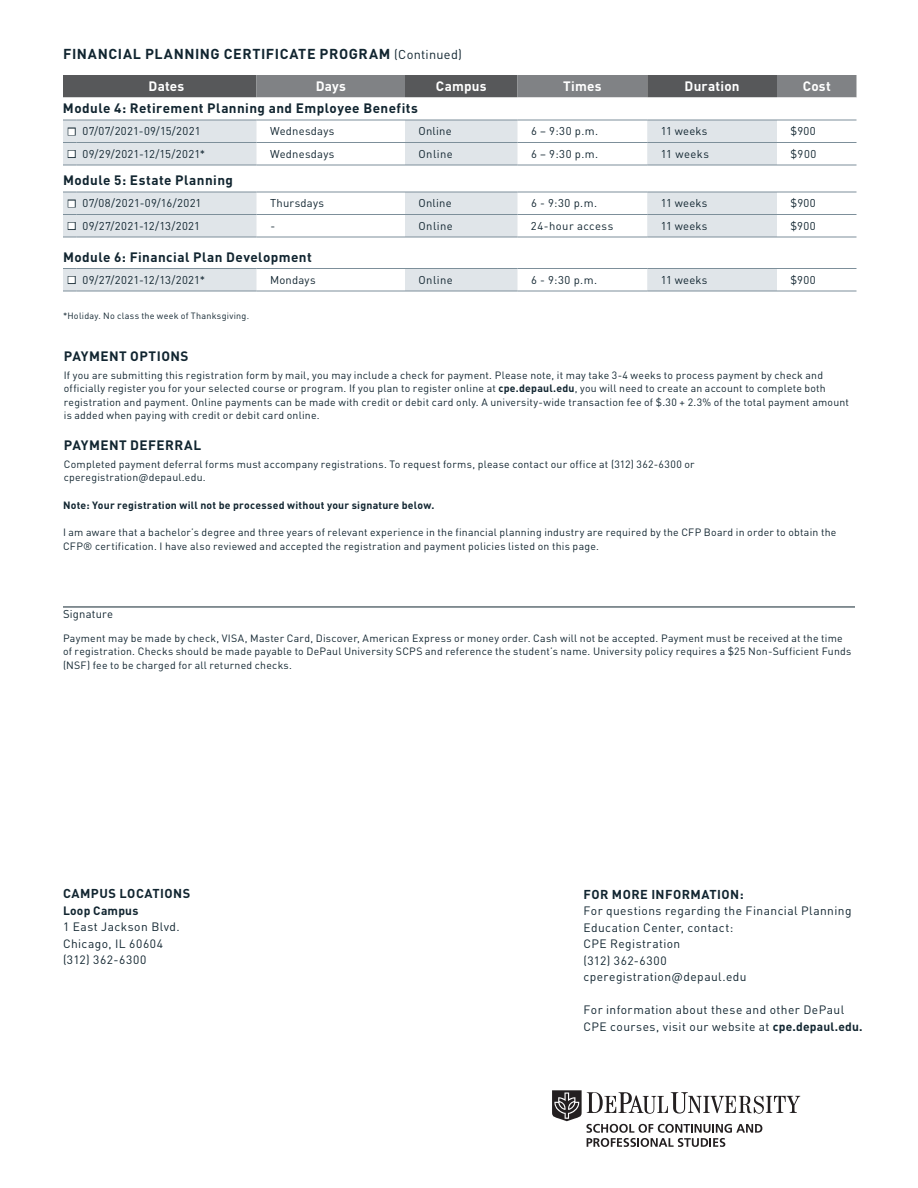
<style>
.page{position:relative;width:918px;height:1188px;background:#fff}
.page>*{position:absolute;margin:0;border:0;box-sizing:border-box;transform-origin:0 0}
.t1{font:700 14.25px "DIN Pro";letter-spacing:.04em;color:#112530}
.t2{font:700 13.5px "DIN Pro";letter-spacing:.03em;color:#112530}
.t3{font:700 13.5px "DIN Pro";letter-spacing:.015em;color:#fff}
.t4{font:700 12.75px "DIN Pro";letter-spacing:.035em;color:#112530}
.t5{font:12px/16.5px "DIN Pro";letter-spacing:.035em;color:#112530}
.t6{font:700 12px "DIN Pro";letter-spacing:.02em;color:#112530}
.t7{font:11.25px "DIN Pro";letter-spacing:.03em;color:#112530}
.t8{font:10.5px/13.5px "DIN Pro";letter-spacing:.025em;color:#112530}
.t9{font:700 10.5px "DIN Pro";letter-spacing:.02em;color:#112530}
.t10{font:9px "DIN Pro";letter-spacing:.03em;color:#112530}
.s1{font-weight:400;font-size:12.75px}
.s2{font-weight:700}
</style>
<div class="page">
<svg style="left:63px;top:75px;width:793px;height:23px;background:#6e6f72"></svg>
<svg style="left:63px;top:119px;width:793px;height:172px"></svg>
<svg style="left:63px;top:121px;width:714px;height:170px"></svg>
<svg style="left:63px;top:120px;width:13px;height:1px"></svg>
<hr style="left:76px;top:120px;width:180px;height:1px;background:#7d8f9a">
<hr style="left:256px;top:120px;width:149px;height:1px;background:#7d8f9a">
<hr style="left:405px;top:120px;width:113px;height:1px;background:#7d8f9a">
<hr style="left:518px;top:120px;width:129px;height:1px;background:#7d8f9a">
<hr style="left:647px;top:120px;width:130px;height:1px;background:#7d8f9a">
<hr style="left:777px;top:120px;width:79px;height:1px;background:#7d8f9a">
<svg style="left:63px;top:142px;width:13px;height:1px"></svg>
<hr style="left:76px;top:142px;width:180px;height:1px;background:#7d8f9a">
<hr style="left:256px;top:142px;width:149px;height:1px;background:#7d8f9a">
<hr style="left:405px;top:142px;width:113px;height:1px;background:#7d8f9a">
<hr style="left:518px;top:142px;width:129px;height:1px;background:#7d8f9a">
<hr style="left:647px;top:142px;width:130px;height:1px;background:#7d8f9a">
<hr style="left:777px;top:142px;width:79px;height:1px;background:#7d8f9a">
<svg style="left:63px;top:165px;width:13px;height:1px"></svg>
<hr style="left:76px;top:165px;width:180px;height:1px;background:#7d8f9a">
<hr style="left:256px;top:165px;width:149px;height:1px;background:#7d8f9a">
<hr style="left:405px;top:165px;width:113px;height:1px;background:#7d8f9a">
<hr style="left:518px;top:165px;width:129px;height:1px;background:#7d8f9a">
<hr style="left:647px;top:165px;width:130px;height:1px;background:#7d8f9a">
<hr style="left:777px;top:165px;width:79px;height:1px;background:#7d8f9a">
<svg style="left:63px;top:192px;width:13px;height:1px"></svg>
<hr style="left:76px;top:192px;width:180px;height:1px;background:#7d8f9a">
<hr style="left:256px;top:192px;width:149px;height:1px;background:#7d8f9a">
<hr style="left:405px;top:192px;width:113px;height:1px;background:#7d8f9a">
<hr style="left:518px;top:192px;width:129px;height:1px;background:#7d8f9a">
<hr style="left:647px;top:192px;width:130px;height:1px;background:#7d8f9a">
<hr style="left:777px;top:192px;width:79px;height:1px;background:#7d8f9a">
<svg style="left:63px;top:214px;width:13px;height:1px"></svg>
<hr style="left:76px;top:214px;width:180px;height:1px;background:#7d8f9a">
<hr style="left:256px;top:214px;width:149px;height:1px;background:#7d8f9a">
<hr style="left:405px;top:214px;width:113px;height:1px;background:#7d8f9a">
<hr style="left:518px;top:214px;width:129px;height:1px;background:#7d8f9a">
<hr style="left:647px;top:214px;width:130px;height:1px;background:#7d8f9a">
<hr style="left:777px;top:214px;width:79px;height:1px;background:#7d8f9a">
<svg style="left:63px;top:237px;width:13px;height:1px"></svg>
<hr style="left:76px;top:237px;width:180px;height:1px;background:#7d8f9a">
<hr style="left:256px;top:237px;width:149px;height:1px;background:#7d8f9a">
<hr style="left:405px;top:237px;width:113px;height:1px;background:#7d8f9a">
<hr style="left:518px;top:237px;width:129px;height:1px;background:#7d8f9a">
<hr style="left:647px;top:237px;width:130px;height:1px;background:#7d8f9a">
<hr style="left:777px;top:237px;width:79px;height:1px;background:#7d8f9a">
<svg style="left:63px;top:268px;width:13px;height:1px"></svg>
<hr style="left:76px;top:268px;width:180px;height:1px;background:#7d8f9a">
<hr style="left:256px;top:268px;width:149px;height:1px;background:#7d8f9a">
<hr style="left:405px;top:268px;width:113px;height:1px;background:#7d8f9a">
<hr style="left:518px;top:268px;width:129px;height:1px;background:#7d8f9a">
<hr style="left:647px;top:268px;width:130px;height:1px;background:#7d8f9a">
<hr style="left:777px;top:268px;width:79px;height:1px;background:#7d8f9a">
<svg style="left:63px;top:291px;width:13px;height:1px"></svg>
<hr style="left:76px;top:291px;width:180px;height:1px;background:#7d8f9a">
<hr style="left:256px;top:291px;width:149px;height:1px;background:#7d8f9a">
<hr style="left:405px;top:291px;width:113px;height:1px;background:#7d8f9a">
<hr style="left:518px;top:291px;width:129px;height:1px;background:#7d8f9a">
<hr style="left:647px;top:291px;width:130px;height:1px;background:#7d8f9a">
<hr style="left:777px;top:291px;width:79px;height:1px;background:#7d8f9a">
<hr style="left:63px;top:607px;width:792px;height:1px;background:#112530">
<svg style="left:552px;top:1090px;width:248px;height:57px"></svg>
<h1 class="t1" style="left:63px;top:42px;width:400px">FINANCIAL PLANNING CERTIFICATE PROGRAM <span class="s1">(Continued)</span></h1>
<p class="t3" style="left:149px;top:75px;width:37px">Dates</p>
<p class="t3" style="left:316px;top:75px;width:32px">Days</p>
<p class="t3" style="left:436px;top:75px;width:52px">Campus</p>
<p class="t3" style="left:563px;top:75px;width:40px">Times</p>
<p class="t3" style="left:685px;top:75px;width:56px">Duration</p>
<p class="t3" style="left:803px;top:75px;width:30px">Cost</p>
<p class="t2" style="left:63px;top:97px;width:357px">Module 4: Retirement Planning and Employee Benefits</p>
<p class="t7" style="left:68px;top:122px;width:135px">■ 07/07/2021-09/15/2021</p>
<p class="t7" style="left:270px;top:122px;width:66px">Wednesdays</p>
<p class="t7" style="left:418px;top:122px;width:35px">Online</p>
<p class="t7" style="left:531px;top:122px;width:69px">6 – 9:30 p.m.</p>
<p class="t7" style="left:661px;top:122px;width:48px">11 weeks</p>
<p class="t7" style="left:790px;top:122px;width:27px">$900</p>
<p class="t7" style="left:68px;top:145px;width:139px">■ 09/29/2021-12/15/2021*</p>
<p class="t7" style="left:270px;top:145px;width:66px">Wednesdays</p>
<p class="t7" style="left:418px;top:145px;width:36px">Online</p>
<p class="t7" style="left:531px;top:145px;width:69px">6 – 9:30 p.m.</p>
<p class="t7" style="left:661px;top:145px;width:50px">11 weeks</p>
<p class="t7" style="left:790px;top:145px;width:28px">$900</p>
<p class="t2" style="left:63px;top:169px;width:172px">Module 5: Estate Planning</p>
<p class="t7" style="left:68px;top:194px;width:136px">■ 07/08/2021-09/16/2021</p>
<p class="t7" style="left:270px;top:194px;width:56px">Thursdays</p>
<p class="t7" style="left:418px;top:194px;width:35px">Online</p>
<p class="t7" style="left:531px;top:194px;width:68px">6 - 9:30 p.m.</p>
<p class="t7" style="left:661px;top:194px;width:48px">11 weeks</p>
<p class="t7" style="left:790px;top:194px;width:27px">$900</p>
<p class="t7" style="left:68px;top:217px;width:134px">■ 09/27/2021-12/13/2021</p>
<p class="t7" style="left:271px;top:217px;width:6px">-</p>
<p class="t7" style="left:418px;top:217px;width:36px">Online</p>
<p class="t7" style="left:531px;top:217px;width:84px">24-hour access</p>
<p class="t7" style="left:661px;top:217px;width:48px">11 weeks</p>
<p class="t7" style="left:790px;top:217px;width:27px">$900</p>
<p class="t2" style="left:63px;top:246px;width:250px">Module 6: Financial Plan Development</p>
<p class="t7" style="left:68px;top:271px;width:139px">■ 09/27/2021-12/13/2021*</p>
<p class="t7" style="left:270px;top:271px;width:47px">Mondays</p>
<p class="t7" style="left:418px;top:271px;width:36px">Online</p>
<p class="t7" style="left:531px;top:271px;width:68px">6 - 9:30 p.m.</p>
<p class="t7" style="left:661px;top:271px;width:48px">11 weeks</p>
<p class="t7" style="left:790px;top:271px;width:27px">$900</p>
<p class="t10" style="left:63px;top:308px;width:188px">*Holiday. No class the week of Thanksgiving.</p>
<p class="t2" style="left:64px;top:345px;width:126px">PAYMENT OPTIONS</p>
<p class="t8" style="left:64px;top:367px;width:787px">If you are submitting this registration form by mail, you may include a check for payment. Please note, it may take 3-4 weeks to process payment by check and officially register you for your selected course or program. If you plan to register online at <span class="s2">cpe.depaul.edu</span>, you will need to create an account to complete both registration and payment. Online payments can be made with credit or debit card only. A university-wide transaction fee of $.30 + 2.3% of the total payment amount is added when paying with credit or debit card online.</p>
<p class="t8" style="left:64px;top:456px;width:632px">Completed payment deferral forms must accompany registrations. To request forms, please contact our office at (312) 362-6300 or cperegistration@depaul.edu.</p>
<p class="t2" style="left:64px;top:434px;width:139px">PAYMENT DEFERRAL</p>
<p class="t9" style="left:63px;top:497px;width:373px">Note: Your registration will not be processed without your signature below.</p>
<p class="t8" style="left:63px;top:525px;width:775px">I am aware that a bachelor’s degree and three years of relevant experience in the financial planning industry are required by the CFP Board in order to obtain the<br>CFP® certification. I have also reviewed and accepted the registration and payment policies listed on this page.</p>
<p class="t7" style="left:63px;top:605px;width:52px">Signature</p>
<p class="t8" style="left:63px;top:630px;width:790px">Payment may be made by check, VISA, Master Card, Discover, American Express or money order. Cash will not be accepted. Payment must be received at the time of registration. Checks should be made payable to DePaul University SCPS and reference the student’s name. University policy requires a $25 Non-Sufficient Funds (NSF) fee to be charged for all returned checks.</p>
<p class="t4" style="left:63px;top:883px;width:129px">CAMPUS LOCATIONS</p>
<p class="t6" style="left:63px;top:900px;width:77px">Loop Campus</p>
<p class="t5" style="left:63px;top:918px;width:118px">1 East Jackson Blvd.<br>Chicago, IL 60604 (312) 362-6300</p>
<p class="t4" style="left:584px;top:884px;width:162px">FOR MORE INFORMATION:</p>
<p class="t5" style="left:584px;top:902px;width:270px">For questions regarding the Financial Planning<br>Education Center, contact:<br>CPE Registration<br>(312) 362-6300<br>cperegistration@depaul.edu</p>
<p class="t5" style="left:584px;top:1001px;width:281px">For information about these and other DePaul<br>CPE courses, visit our website at <span class="s2">cpe.depaul.edu.</span></p>
</div>
